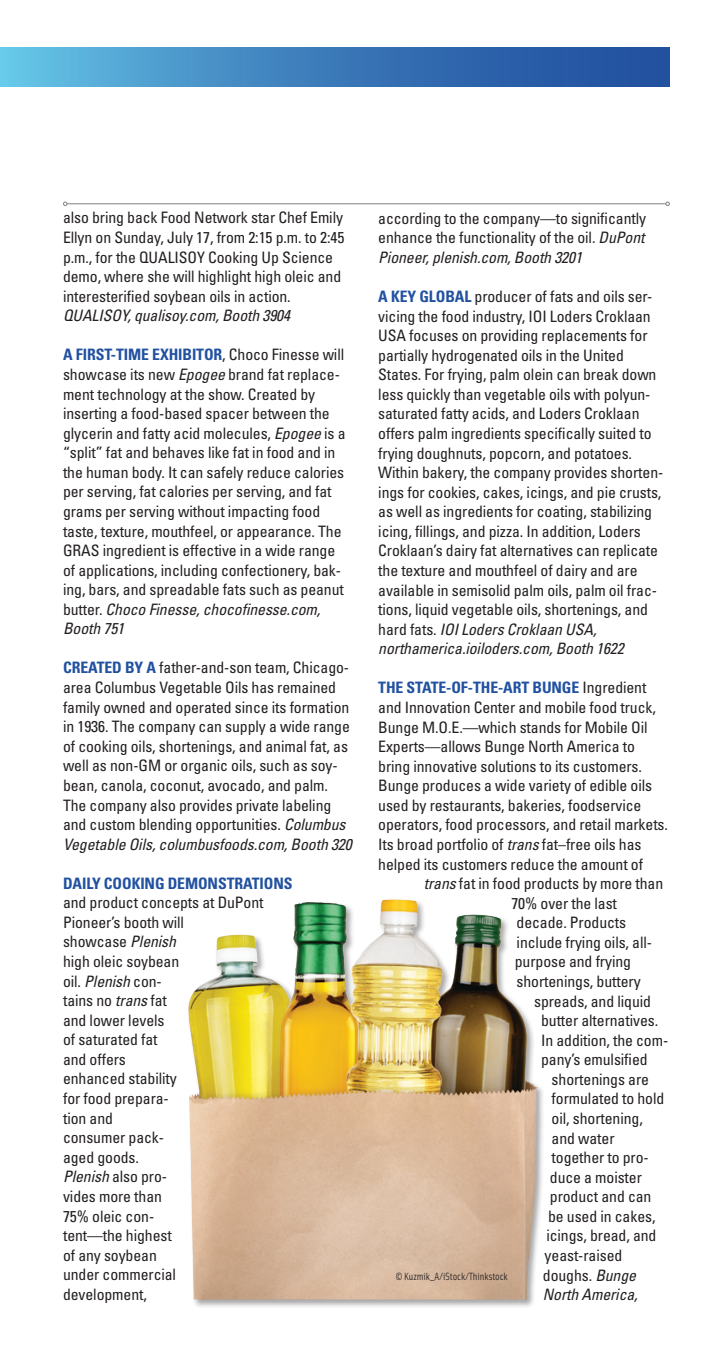
<style>
.page{position:relative;width:725px;height:1371px;background:#fff}
.page>*{position:absolute;margin:0;border:0;box-sizing:border-box;transform-origin:0 0}
.t1{font:condensed 15.75px/19.6px "Univers LT Std";letter-spacing:-.005em;color:#231f20}
.t2{font:italic condensed 15.75px "Univers LT Std";letter-spacing:-.005em;color:#231f20}
.t3{font:700 condensed 15.75px "Univers LT Std";letter-spacing:-.005em;color:#2151a0}
.t4{font:10.5px "Solex Regular Lining";letter-spacing:-.005em;color:#231f20}
.s1{font-weight:700;color:#2151a0}
.s2{font-style:italic}
</style>
<div class="page">
<hr style="left:67px;top:203px;width:598px;height:1px;background:#808285">
<svg style="left:63px;top:202px;width:4px;height:4px"></svg>
<svg style="left:665px;top:202px;width:4px;height:4px"></svg>
<div style="left:0;top:47px;width:669px;height:39px;background:linear-gradient(to right,#61bde2,#1a4398)"></div>
<div style="left:186px;top:897px;width:359px;height:411px;background:#231f20;opacity:.4"></div>
<img style="left:288px;top:899px;width:101px;height:105px">
<p class="t1" style="left:63px;top:208px;width:283px">also bring back Food Network star Chef Emily Ellyn on Sunday, July 17, from 2:15 p.m. to 2:45 p.m., for the QUALISOY Cooking Up Science demo, where she will highlight high oleic and interesterified soybean oils in action.</p>
<p class="t2" style="left:63px;top:305px;width:228px">QUALISOY, qualisoy.com, Booth 3904</p>
<p class="t1" style="left:63px;top:345px;width:284px"><span class="s1">A FIRST-TIME EXHIBITOR</span>, Choco Finesse will showcase its new <span class="s2">Epogee</span> brand fat replace&shy;ment technology at the show. Created by inserting a food-based spacer between the glycerin and fatty acid molecules, <span class="s2">Epogee</span> is a “split” fat and behaves like fat in food and in the human body. It can safely reduce calories per serving, fat calories per serving, and fat grams per serving without impacting food taste, texture, mouthfeel, or appearance. The GRAS ingredient is effective in a wide range of applications, including confectionery, bak&shy;ing, bars, and spreadable fats such as peanut butter. <span class="s2">Choco Finesse, chocofinesse.com, Booth 751</span></p>
<p class="t1" style="left:63px;top:658px;width:290px"><span class="s1">CREATED BY A</span> father-and-son team, Chicago&shy;area Columbus Vegetable Oils has remained family owned and operated since its formation in 1936. The company can supply a wide range of cooking oils, shortenings, and animal fat, as well as non-GM or organic oils, such as soy&shy;bean, canola, coconut, avocado, and palm.<br>The company also provides private labeling and custom blending opportunities. <span class="s2">Columbus Vegetable Oils, columbusfoods.com, Booth 320</span></p>
<p class="t3" style="left:63px;top:873px;width:231px">DAILY COOKING DEMONSTRATIONS</p>
<p class="t1" style="left:63px;top:892px;width:202px">and product concepts at DuPont<br>Pioneer’s booth will<br>showcase <span class="s2">Plenish<br></span>high oleic soybean<br>oil. <span class="s2">Plenish</span> con-<br>tains no <span class="s2">trans</span> fat<br>and lower levels<br>of saturated fat<br>and offers<br>enhanced stability<br>for food prepara-<br>tion and<br>consumer pack-<br>aged goods.<br><span class="s2">Plenish</span> also pro-<br>vides more than<br>75% oleic con-<br>tent—the highest<br>of any soybean<br>under commercial development,</p>
<p class="t1" style="left:378px;top:208px;width:269px;text-align:justify">according to the company—to significantly enhance the functionality of the oil. <span class="s2">DuPont Pioneer, plenish.com, Booth 3201</span></p>
<p class="t1" style="left:378px;top:286px;width:286px"><span class="s1">A KEY GLOBAL</span> producer of fats and oils ser&shy;vicing the food industry, IOI Loders Croklaan USA focuses on providing replacements for partially hydrogenated oils in the United States. For frying, palm olein can break down less quickly than vegetable oils with polyun&shy;saturated fatty acids, and Loders Croklaan offers palm ingredients specifically suited to frying doughnuts, popcorn, and potatoes.<br>Within bakery, the company provides shorten&shy;ings for cookies, cakes, icings, and pie crusts, as well as ingredients for coating, stabilizing icing, fillings, and pizza. In addition, Loders Croklaan’s dairy fat alternatives can replicate the texture and mouthfeel of dairy and are available in semisolid palm oils, palm oil frac&shy;tions, liquid vegetable oils, shortenings, and hard fats. <span class="s2">IOI Loders Croklaan USA, northamerica.ioiloders.com, Booth 1622</span></p>
<p class="t1" style="left:378px;top:677px;width:291px"><span class="s1">THE STATE-OF-THE-ART BUNGE</span> Ingredient and Innovation Center and mobile food truck, Bunge M.O.E.—which stands for Mobile Oil Experts—allows Bunge North America to bring innovative solutions to its customers.<br>Bunge produces a wide variety of edible oils used by restaurants, bakeries, foodservice operators, food processors, and retail markets.<br>Its broad portfolio of <span class="s2">trans</span> fat–free oils has helped its customers reduce the amount of</p>
<p class="t1" style="left:424px;top:873px;width:241px"><span class="s2">trans</span> fat in food products by more than</p>
<p class="t1" style="left:511px;top:893px;width:107px">70% over the last</p>
<p class="t1" style="left:516px;top:912px;width:111px">decade. Products</p>
<p class="t1" style="left:516px;top:932px;width:137px">include frying oils, all-</p>
<p class="t1" style="left:515px;top:951px;width:118px">purpose and frying</p>
<p class="t1" style="left:516px;top:971px;width:125px">shortenings, buttery</p>
<p class="t1" style="left:534px;top:990px;width:118px">spreads, and liquid</p>
<p class="t1" style="left:541px;top:1010px;width:119px">butter alternatives.</p>
<p class="t1" style="left:541px;top:1029px;width:129px">In addition, the com-</p>
<p class="t1" style="left:541px;top:1049px;width:108px">pany’s emulsified</p>
<p class="t1" style="left:551px;top:1069px;width:99px">shortenings are</p>
<p class="t1" style="left:551px;top:1088px;width:114px">formulated to hold</p>
<p class="t1" style="left:551px;top:1108px;width:93px">oil, shortening,</p>
<p class="t1" style="left:551px;top:1127px;width:64px">and water</p>
<p class="t1" style="left:551px;top:1147px;width:99px">together to pro-</p>
<p class="t1" style="left:550px;top:1166px;width:94px">duce a moister</p>
<p class="t1" style="left:550px;top:1186px;width:103px">product and can</p>
<p class="t1" style="left:548px;top:1206px;width:109px">be used in cakes,</p>
<p class="t1" style="left:546px;top:1225px;width:112px">icings, bread, and</p>
<p class="t1" style="left:544px;top:1245px;width:79px">yeast-raised</p>
<p class="t1" style="left:543px;top:1264px;width:95px">doughs. <span class="s2">Bunge</span></p>
<p class="t2" style="left:543px;top:1284px;width:96px">North America,</p>
<p class="t4" style="left:396px;top:1269px;width:113px">© Kuzmik_A/iStock/Thinkstock</p>
</div>
